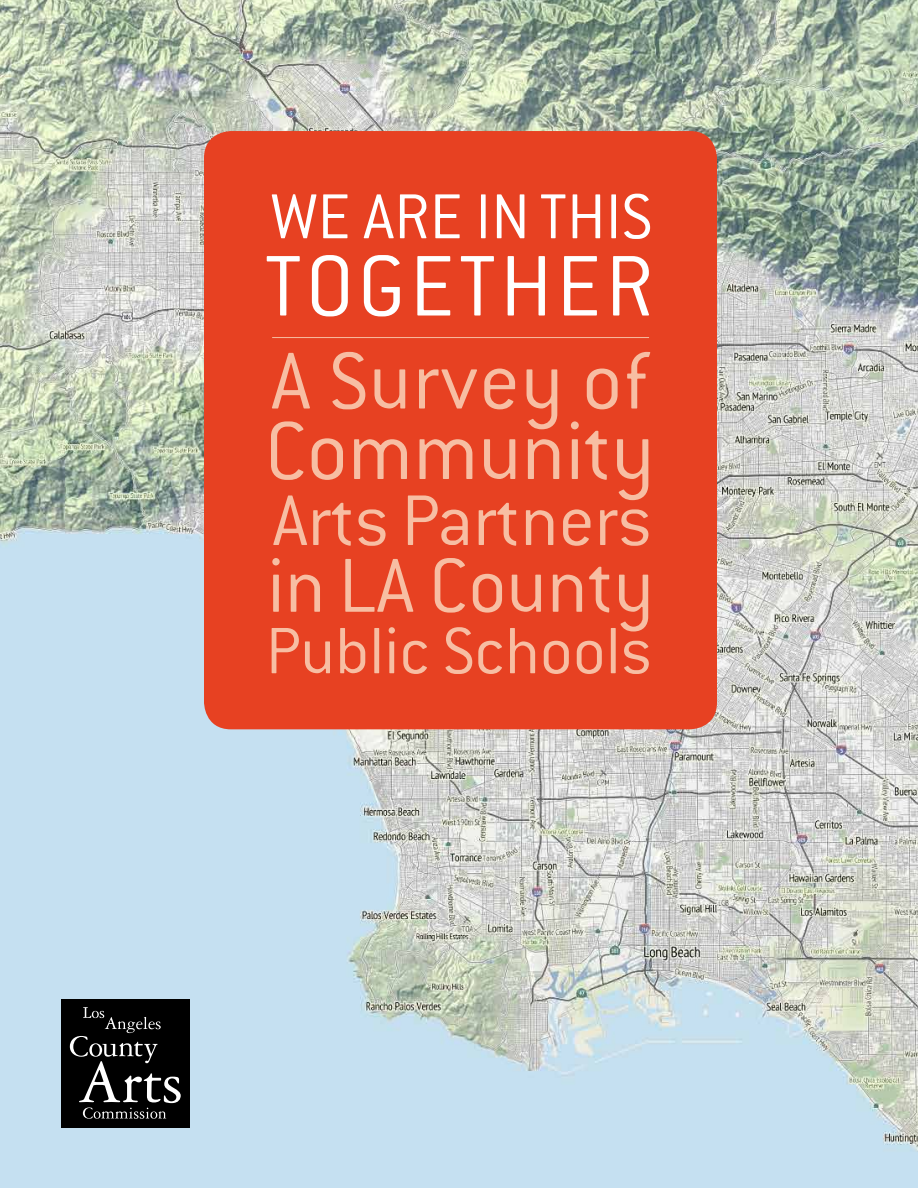
<style>
.page{position:relative;width:918px;height:1188px;background:#fff}
.page>*{position:absolute;margin:0;border:0;box-sizing:border-box;transform-origin:0 0}
.t1{font:94.5px "Conduit Gothic Light 3";letter-spacing:.04em;color:#fff}
.t2{font:90px "Conduit Gothic Light 3";color:#f7bea3}
.t3{font:88.5px "Conduit Gothic Light 3";color:#f7bea3}
.t4{font:84px "Conduit Gothic Light 3";color:#f7bea3}
.t5{font:78.75px "Conduit Gothic Light 3";color:#f7bea3}
.t6{font:72px "Conduit Gothic Light 3";color:#f7bea3}
.t7{font:69.75px "Conduit Gothic Light 3";color:#fff}
</style>
<div class="page">
<img style="left:0;top:0;width:918px;height:1188px">
<div style="left:61px;top:999px;width:129px;height:129px;background:#000"></div>
<svg style="left:70px;top:1007px;width:111px;height:112px"></svg>
<div style="left:204px;top:131px;width:513px;height:598px;background:#e74122;border-radius:27px"></div>
<hr style="left:272px;top:337px;width:377px;height:1px;background:#f7bea3">
<p class="t7" style="left:271px;top:183px;width:383px">we are in this</p>
<h1 class="t1" style="left:264px;top:240px;width:391px">together</h1>
<p class="t3" style="left:271px;top:338px;width:381px">A Survey of</p>
<p class="t2" style="left:265px;top:407px;width:391px">Community</p>
<p class="t5" style="left:273px;top:482px;width:381px">Arts Partners</p>
<p class="t4" style="left:267px;top:545px;width:388px">in LA County</p>
<p class="t6" style="left:266px;top:616px;width:388px">Public Schools</p>
</div>
